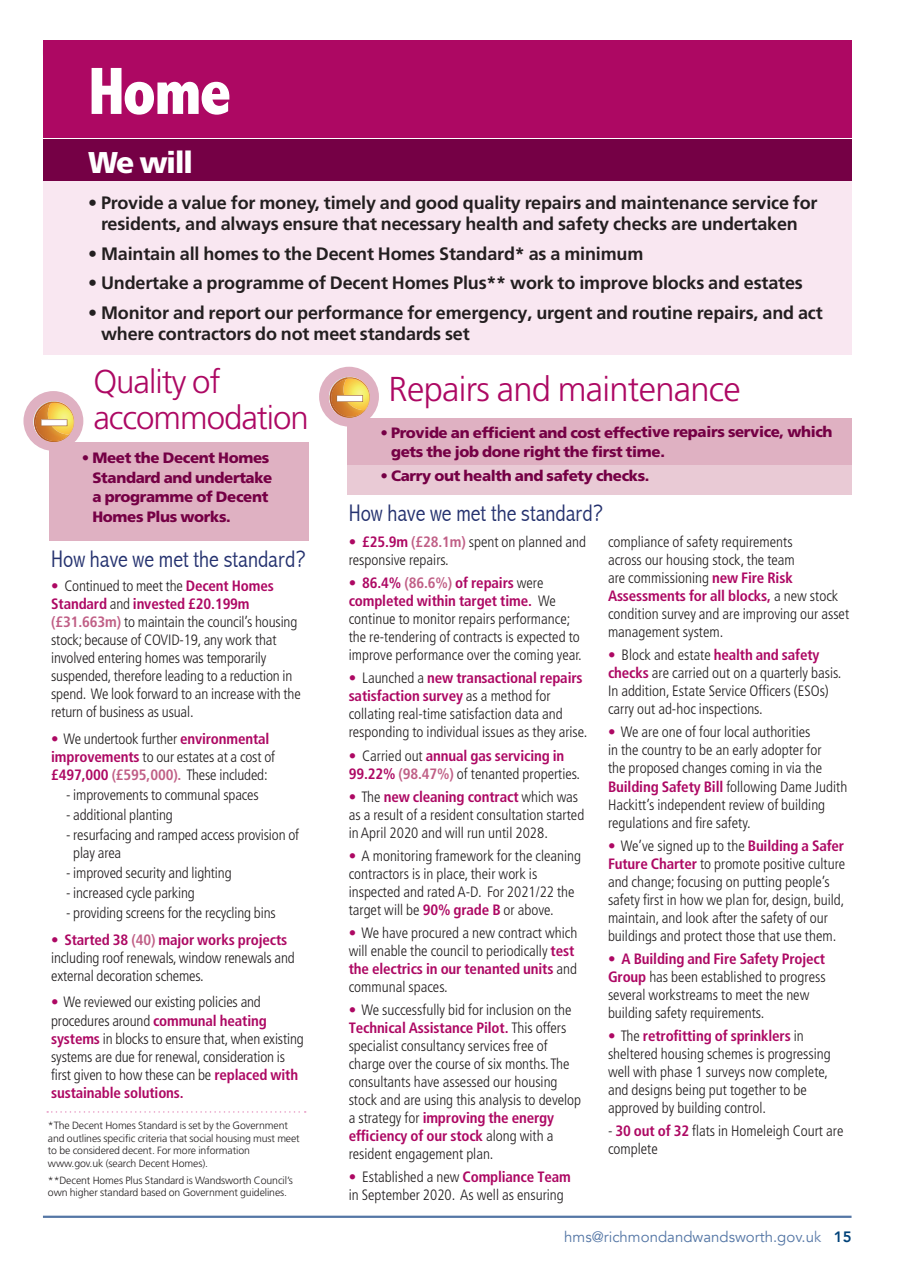
<style>
.page{position:relative;width:897px;height:1271px;background:#fff}
.page>*{position:absolute;margin:0;border:0;box-sizing:border-box;transform-origin:0 0}
.t1{font:800 condensed 67.5px "Abadi";color:#fff}
.t2{font:300 34.5px "Frutiger LT";letter-spacing:-.02em;color:#ad0863}
.t3{font:300 33px/36px "Frutiger LT";letter-spacing:-.03em;color:#ad0863}
.t4{font:900 30px "Frutiger LT";letter-spacing:-.05em;color:#fff}
.t5{font:300 condensed 24px "Abadi";color:#25326f}
.t6{font:700 18px/21px "Frutiger LT";letter-spacing:-.01em;color:#231f20;text-align:center}
.t7{font:300 condensed 15px/18px "Frutiger LT";color:#231f20}
.t8{font:900 15px/19.5px "Frutiger LT";letter-spacing:-.025em;color:#750045}
.t9{font:15px "Avenir";color:#5476a5}
.t10{font:300 10.5px/12.6px "Frutiger LT";letter-spacing:-.01em;color:#231f20}
.s1{color:#ad0863}
.s2{font-weight:700;color:#ad0863}
.s3{font-weight:700;color:#c05f86}
.s4{color:#6481ad}
.s5{font-weight:800;color:#004279}
</style>
<div class="page">
<hr style="left:43px;top:1215px;width:808px;height:2px;background:#5476a5">
<div style="left:43px;top:40px;width:808px;height:98px;background:#ad0863"></div>
<div style="left:43px;top:139px;width:808px;height:43px;background:#750045"></div>
<div style="left:43px;top:181px;width:808px;height:174px;background:#f9e7f1"></div>
<div style="left:347px;top:418px;width:504px;height:49px;background:#dfb1c2"></div>
<div style="left:347px;top:465px;width:504px;height:30px;background:#e9cad5"></div>
<div style="left:319px;top:367px;width:60px;height:59px;background:#dfb1c2;border-radius:50%"></div>
<svg style="left:329px;top:377px;width:41px;height:41px"></svg>
<svg style="left:47px;top:1111px;width:258px;height:1px"></svg>
<div style="left:49px;top:441px;width:259px;height:99px;background:#dfb1c2"></div>
<div style="left:23px;top:391px;width:60px;height:60px;background:#dfb1c2;border-radius:50%"></div>
<svg style="left:33px;top:401px;width:41px;height:41px"></svg>
<h1 class="t1" style="left:88px;top:52px;width:145px">Home</h1>
<h3 class="t4" style="left:88px;top:145px;width:106px">We will</h3>
<p class="t6" style="left:88px;top:192px;width:730px">• Provide a value for money, timely and good quality repairs and maintenance service for residents, and always ensure that necessary health and safety checks are undertaken</p>
<p class="t6" style="left:88px;top:243px;width:556px">• Maintain all homes to the Decent Homes Standard* as a minimum</p>
<p class="t6" style="left:88px;top:272px;width:715px">• Undertake a programme of Decent Homes Plus** work to improve blocks and estates</p>
<p class="t6" style="left:101px;top:302px;width:722px;text-align:left;text-indent:-13px">• Monitor and report our performance for emergency, urgent and routine repairs, and act where contractors do not meet standards set</p>
<h3 class="t3" style="left:93px;top:364px;width:217px">Quality of accommodation</h3>
<p class="t8" style="left:92px;top:448px;width:181px;text-indent:-11px">• Meet the Decent Homes<br>Standard and undertake a programme of Decent<br>Homes Plus works.</p>
<h3 class="t5" style="left:51px;top:545px;width:255px">How have we met the standard?</h3>
<p class="t7" style="left:51px;top:577px;width:251px"><span class="s1">•</span> Continued to meet the <span class="s2">Decent Homes Standard</span> and <span class="s2">invested £20.199m </span><span class="s3">(£31.663m)</span> to maintain the council’s housing stock; because of COVID-19, any work that involved entering homes was temporarily suspended, therefore leading to a reduction in spend. We look forward to an increase with the return of business as usual.</p>
<p class="t7" style="left:51px;top:729px;width:225px"><span class="s1">•</span> We undertook further <span class="s2">environmental improvements</span> to our estates at a cost of <span class="s2">£497,000</span> <span class="s3">(£595,000).</span> These included:</p>
<p class="t7" style="left:66px;top:786px;width:194px">- improvements to communal spaces</p>
<p class="t7" style="left:66px;top:806px;width:108px">- additional planting</p>
<p class="t7" style="left:73px;top:826px;width:227px;text-indent:-7px">- resurfacing and ramped access provision of play area</p>
<p class="t7" style="left:66px;top:864px;width:167px">- improved security and lighting</p>
<p class="t7" style="left:66px;top:884px;width:130px">- increased cycle parking</p>
<p class="t7" style="left:66px;top:904px;width:211px">- providing screens for the recycling bins</p>
<p class="t7" style="left:51px;top:931px;width:245px"><span class="s1">•</span> <span class="s2">Started 38</span> <span class="s3">(40)</span> <span class="s2">major works projects </span>including roof renewals, window renewals and external decoration schemes.</p>
<p class="t7" style="left:51px;top:993px;width:254px"><span class="s1">•</span> We reviewed our existing policies and procedures around <span class="s2">communal heating systems</span> in blocks to ensure that, when existing systems are due for renewal, consideration is first given to how these can be <span class="s2">replaced with sustainable solutions.</span></p>
<p class="t10" style="left:48px;top:1119px;width:253px">*The Decent Homes Standard is set by the Government and outlines specific criteria that social housing must meet to be considered decent. For more information www.gov.uk (search Decent Homes).</p>
<p class="t10" style="left:48px;top:1174px;width:246px">**Decent Homes Plus Standard is Wandsworth Council’s own higher standard based on Government guidelines.</p>
<h2 class="t2" style="left:388px;top:369px;width:353px">Repairs and maintenance</h2>
<p class="t8" style="left:391px;top:422px;width:443px;text-indent:-11px">• Provide an efficient and cost effective repairs service, which gets the job done right the first time.</p>
<p class="t8" style="left:380px;top:466px;width:270px">• Carry out health and safety checks.</p>
<h3 class="t5" style="left:348px;top:499px;width:255px">How have we met the standard?</h3>
<p class="t7" style="left:348px;top:533px;width:239px"><span class="s1">•</span> <span class="s2">£25.9m</span> <span class="s3">(£28.1m)</span> spent on planned and responsive repairs.</p>
<p class="t7" style="left:348px;top:574px;width:234px"><span class="s1">•</span> <span class="s2">86.4%</span> <span class="s3">(86.6%)</span> <span class="s2">of repairs</span> were <span class="s2">completed within target time.</span> We continue to monitor repairs performance; the re-tendering of contracts is expected to improve performance over the coming year.</p>
<p class="t7" style="left:348px;top:669px;width:240px"><span class="s1">•</span> Launched a <span class="s2">new transactional repairs satisfaction survey</span> as a method for collating real-time satisfaction data and responding to individual issues as they arise.</p>
<p class="t7" style="left:348px;top:746px;width:233px"><span class="s1">•</span> Carried out <span class="s2">annual gas servicing in<br>99.22%</span> <span class="s3">(98.47%)</span> of tenanted properties.</p>
<p class="t7" style="left:348px;top:787px;width:237px"><span class="s1">•</span> The <span class="s2">new cleaning contract</span> which was as a result of a resident consultation started in April 2020 and will run until 2028.</p>
<p class="t7" style="left:348px;top:847px;width:234px"><span class="s1">•</span> A monitoring framework for the cleaning contractors is in place, their work is inspected and rated A-D. For 2021/22 the target will be <span class="s2">90% grade B</span> or above.</p>
<p class="t7" style="left:348px;top:924px;width:230px"><span class="s1">•</span> We have procured a new contract which will enable the council to periodically <span class="s2">test the electrics in our tenanted units</span> and communal spaces.</p>
<p class="t7" style="left:348px;top:1001px;width:234px"><span class="s1">•</span> We successfully bid for inclusion on the <span class="s2">Technical Assistance Pilot.</span> This offers specialist consultancy services free of charge over the course of six months. The consultants have assessed our housing stock and are using this analysis to develop a strategy for <span class="s2">improving the energy efficiency of our stock</span> along with a resident engagement plan.</p>
<p class="t7" style="left:348px;top:1168px;width:223px"><span class="s1">•</span> Established a new <span class="s2">Compliance Team </span>in September 2020. As well as ensuring</p>
<p class="t7" style="left:607px;top:533px;width:242px">compliance of safety requirements<br>across our housing stock, the team<br>are commissioning <span class="s2">new Fire Risk Assessments for all blocks,</span> a new stock condition survey and are improving our asset management system.</p>
<p class="t7" style="left:607px;top:646px;width:235px"><span class="s1">•</span> Block and estate <span class="s2">health and safety checks</span> are carried out on a quarterly basis.<br>In addition, Estate Service Officers (ESOs) carry out ad-hoc inspections.</p>
<p class="t7" style="left:607px;top:723px;width:241px"><span class="s1">•</span> We are one of four local authorities<br>in the country to be an early adopter for<br>the proposed changes coming in via the <span class="s2">Building Safety Bill</span> following Dame Judith Hackitt’s independent review of building regulations and fire safety.</p>
<p class="t7" style="left:607px;top:836px;width:239px"><span class="s1">•</span> We’ve signed up to the <span class="s2">Building a Safer Future Charter</span> to promote positive culture and change; focusing on putting people’s safety first in how we plan for, design, build, maintain, and look after the safety of our buildings and protect those that use them.</p>
<p class="t7" style="left:607px;top:949px;width:219px"><span class="s1">•</span> <span class="s2">A Building and Fire Safety Project Group</span> has been established to progress several workstreams to meet the new building safety requirements.</p>
<p class="t7" style="left:607px;top:1027px;width:224px"><span class="s1">•</span> The <span class="s2">retrofitting of sprinklers</span> in sheltered housing schemes is progressing well with phase 1 surveys now complete, and designs being put together to be approved by building control.</p>
<p class="t7" style="left:607px;top:1122px;width:237px">- <span class="s2">30 out of 32</span> flats in Homeleigh Court are complete</p>
<p class="t9" style="left:564px;top:1227px;width:289px">hms@richmondandwandsworth.gov.u<span class="s4">k</span> <span class="s5">15</span></p>
</div>
